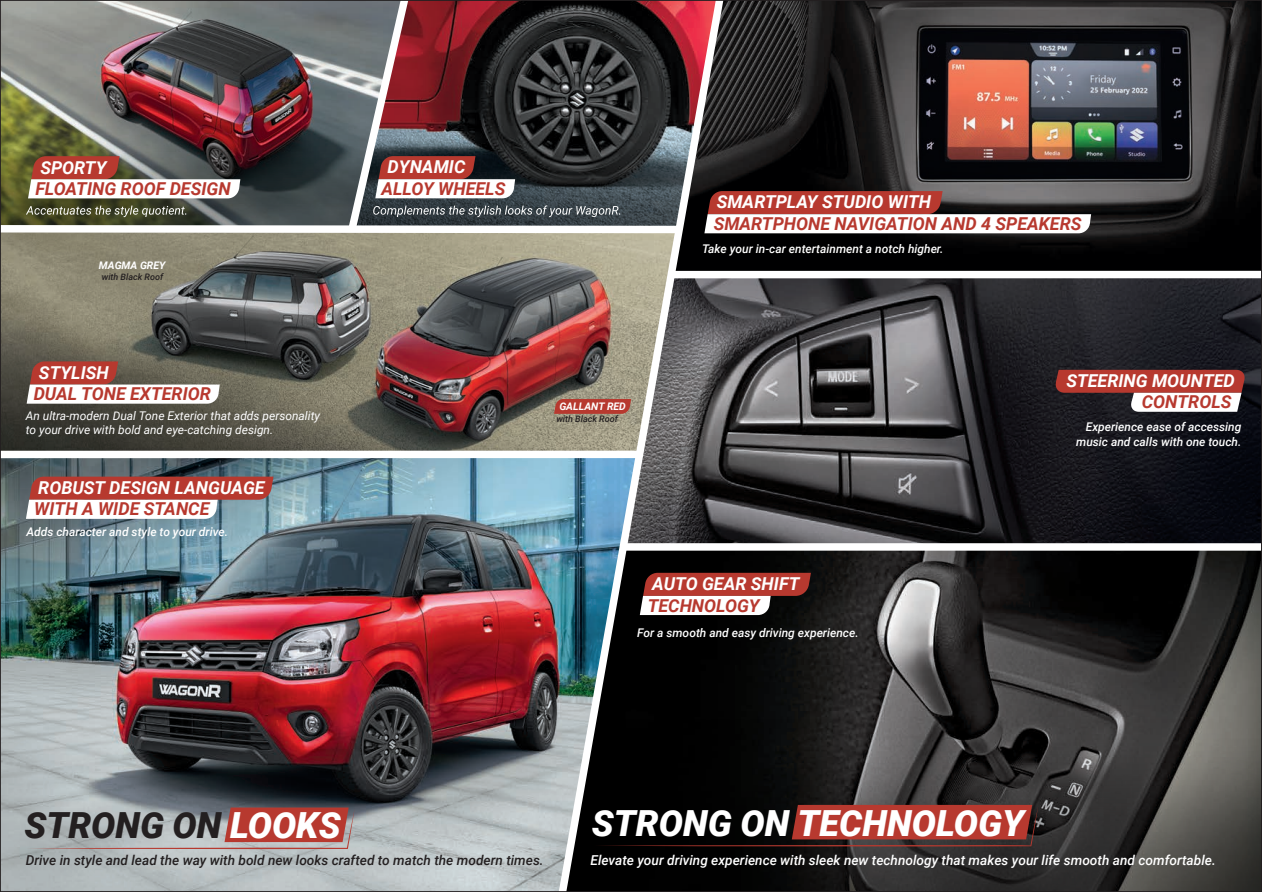
<style>
.page{position:relative;width:1262px;height:892px;background:#fff}
.page>*{position:absolute;margin:0;border:0;box-sizing:border-box;transform-origin:0 0}
.t1{font:italic 900 36px "Roboto";color:#fff}
.t2{font:italic 900 36px "Roboto";letter-spacing:-.005em;color:#231f20}
.t3{font:italic 700 17.85px "Roboto";color:#b7392f}
.t4{font:italic 700 17.85px "Roboto";color:#fff}
.t5{font:italic 500 13.65px "Roboto";color:#fff}
.t6{font:italic 500 13.65px "Roboto";color:#231f20}
.t7{font:italic 500 12px/14.4px "Roboto";color:#fff;text-align:right}
.t8{font:italic 12px/14.4px "Roboto";color:#fff}
.t9{font:italic 700 10.5px "Roboto";color:#fff}
.t10{font:italic 500 9px "Roboto";color:#231f20}
.s1{color:#fff}
</style>
<div class="page">
<img style="left:2px;top:2px;width:1257px;height:888px">
<svg style="left:27px;top:361px;width:193px;height:43px"></svg>
<svg style="left:704px;top:191px;width:386px;height:42px"></svg>
<svg style="left:639px;top:573px;width:171px;height:42px"></svg>
<img style="left:2px;top:2px;width:684px;height:235px">
<svg style="left:27px;top:807px;width:328px;height:42px"></svg>
<svg style="left:594px;top:805px;width:444px;height:41px"></svg>
<svg style="left:1054px;top:370px;width:191px;height:42px"></svg>
<svg style="left:554px;top:399px;width:77px;height:15px"></svg>
<svg style="left:26px;top:476px;width:247px;height:43px"></svg>
<h2 class="t4" style="left:40px;top:155px;width:68px">SPORTY</h2>
<h2 class="t3" style="left:35px;top:176px;width:197px">FLOATING ROOF DESIGN</h2>
<p class="t9" style="left:99px;top:257px;width:68px">MAGMA GREY</p>
<p class="t10" style="left:102px;top:271px;width:63px">with Black Roof</p>
<h2 class="t4" style="left:39px;top:360px;width:71px">STYLISH</h2>
<h2 class="t3" style="left:34px;top:381px;width:179px">DUAL TONE EXTERIOR</h2>
<p class="t8" style="left:26px;top:408px;width:296px">An ultra-modern Dual Tone Exterior that adds personality to your drive with bold and eye-catching design.</p>
<h2 class="t4" style="left:38px;top:475px;width:228px">ROBUST DESIGN LANGUAGE</h2>
<p class="t7" style="left:26px;top:524px;width:203px">Adds character and style to your drive.</p>
<h2 class="t3" style="left:34px;top:496px;width:177px">WITH A WIDE STANCE</h2>
<h2 class="t4" style="left:387px;top:155px;width:79px">DYNAMIC</h2>
<h2 class="t3" style="left:381px;top:176px;width:125px">ALLOY WHEELS</h2>
<p class="t9" style="left:559px;top:399px;width:68px">GALLANT RED</p>
<p class="t10" style="left:556px;top:412px;width:63px">with Black Roof</p>
<h2 class="t4" style="left:716px;top:190px;width:216px">SMARTPLAY STUDIO WITH</h2>
<h2 class="t3" style="left:713px;top:211px;width:369px">SMARTPHONE NAVIGATION AND 4 SPEAKERS</h2>
<p class="t7" style="left:702px;top:241px;width:243px">Take your in-car entertainment a notch higher.</p>
<h2 class="t4" style="left:1066px;top:368px;width:170px">STEERING MOUNTED</h2>
<p class="t7" style="left:1076px;top:419px;width:167px">Experience ease of accessing music and calls with one touch.</p>
<h2 class="t3" style="left:1141px;top:389px;width:91px">CONTROLS</h2>
<h2 class="t4" style="left:652px;top:571px;width:149px">AUTO GEAR SHIFT</h2>
<h2 class="t3" style="left:647px;top:593px;width:113px">TECHNOLOGY</h2>
<p class="t7" style="left:637px;top:625px;width:223px">For a smooth and easy driving experience.</p>
<h1 class="t2" style="left:25px;top:800px;width:318px">STRONG ON <span class="s1">LOOKS</span></h1>
<p class="t6" style="left:26px;top:851px;width:519px">Drive in style and lead the way with bold new looks crafted to match the modern times.</p>
<h1 class="t1" style="left:591px;top:798px;width:434px">STRONG ON TECHNOLOGY</h1>
<p class="t5" style="left:590px;top:851px;width:626px">Elevate your driving experience with sleek new technology that makes your life smooth and comfortable.</p>
</div>
